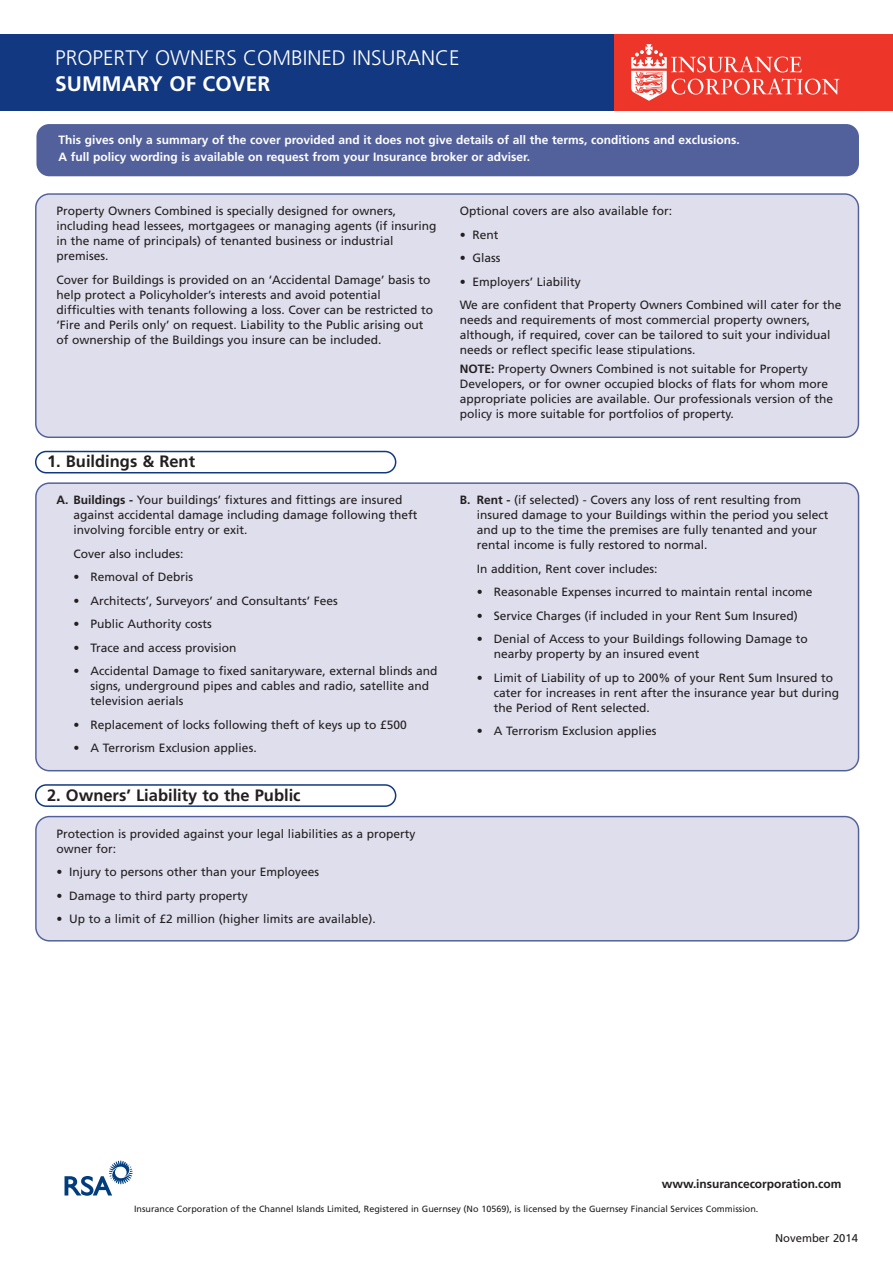
<style>
.page{position:relative;width:893px;height:1263px;background:#fff}
.page>*{position:absolute;margin:0;border:0;box-sizing:border-box;transform-origin:0 0}
.t1{font:300 21px "Frutiger";color:#fff}
.t2{font:700 21px "Frutiger";color:#fff}
.t3{font:700 16.5px "Frutiger";color:#231f20}
.t4{font:12px/15px "Frutiger";color:#231f20}
.t5{font:700 12px/16.5px "Frutiger";color:#fff}
.t6{font:700 12px "Frutiger";letter-spacing:-.005em;color:#231f20}
.t7{font:11.25px "Frutiger";color:#231f20}
.t8{font:9px "Frutiger";color:#231f20}
.s1{font-weight:700}
</style>
<div class="page">
<div style="left:36px;top:124px;width:823px;height:52px;background:#52609b;border-radius:13px"></div>
<div style="left:35px;top:482px;width:824px;height:289px;background:#dedeec"></div>
<svg style="left:35px;top:451px;width:361px;height:22px"></svg>
<div style="left:35px;top:816px;width:824px;height:125px;background:#dedeec"></div>
<svg style="left:35px;top:784px;width:361px;height:23px"></svg>
<div style="left:35px;top:193px;width:824px;height:245px;background:#dedeec"></div>
<div style="left:0;top:34px;width:618px;height:77px;background:#113880"></div>
<div style="left:615px;top:34px;width:278px;height:77px;background:#ee3529"></div>
<svg style="left:631px;top:44px;width:208px;height:57px"></svg>
<svg style="left:65px;top:1160px;width:68px;height:36px"></svg>
<h1 class="t1" style="left:55px;top:50px;width:406px">PROPERTY OWNERS COMBINED INSURANCE</h1>
<h1 class="t2" style="left:55px;top:75px;width:217px">SUMMARY OF COVER</h1>
<p class="t5" style="left:58px;top:133px;width:683px">This gives only a summary of the cover provided and it does not give details of all the terms, conditions and exclusions.<br>A full policy wording is available on request from your Insurance broker or adviser.</p>
<p class="t4" style="left:56px;top:204px;width:381px">Property Owners Combined is specially designed for owners, including head lessees, mortgagees or managing agents (if insuring in the name of principals) of tenanted business or industrial premises.</p>
<p class="t4" style="left:56px;top:273px;width:378px">Cover for Buildings is provided on an ‘Accidental Damage’ basis to help protect a Policyholder’s interests and avoid potential difficulties with tenants following a loss. Cover can be restricted to ‘Fire and Perils only’ on request. Liability to the Public arising out of ownership of the Buildings you insure can be included.</p>
<h2 class="t3" style="left:47px;top:455px;width:150px">1. Buildings &amp; Rent</h2>
<p class="t4" style="left:74px;top:493px;width:345px;text-indent:-17px"><span class="s1">A. Buildings -</span> Your buildings’ fixtures and fittings are insured against accidental damage including damage following theft involving forcible entry or exit.</p>
<p class="t4" style="left:74px;top:547px;width:111px">Cover also includes:</p>
<p class="t4" style="left:74px;top:570px;width:121px">• Removal of Debris</p>
<p class="t4" style="left:74px;top:594px;width:266px">• Architects’, Surveyors’ and Consultants’ Fees</p>
<p class="t4" style="left:74px;top:617px;width:140px">• Public Authority costs</p>
<p class="t4" style="left:74px;top:641px;width:165px">• Trace and access provision</p>
<p class="t4" style="left:91px;top:664px;width:349px;text-indent:-17px">• Accidental Damage to fixed sanitaryware, external blinds and signs, underground pipes and cables and radio, satellite and television aerials</p>
<p class="t4" style="left:74px;top:718px;width:335px">• Replacement of locks following theft of keys up to £500</p>
<p class="t4" style="left:74px;top:741px;width:185px">• A Terrorism Exclusion applies.</p>
<h2 class="t3" style="left:47px;top:788px;width:255px">2. Owners’ Liability to the Public</h2>
<p class="t4" style="left:57px;top:827px;width:361px">Protection is provided against your legal liabilities as a property owner for:</p>
<p class="t4" style="left:57px;top:865px;width:264px">• Injury to persons other than your Employees</p>
<p class="t4" style="left:57px;top:889px;width:193px">• Damage to third party property</p>
<p class="t4" style="left:57px;top:912px;width:321px">• Up to a limit of £2 million (higher limits are available).</p>
<p class="t4" style="left:460px;top:204px;width:214px">Optional covers are also available for:</p>
<p class="t4" style="left:460px;top:228px;width:40px">• Rent</p>
<p class="t4" style="left:460px;top:251px;width:42px">• Glass</p>
<p class="t4" style="left:460px;top:271px;width:383px;line-height:23.5px">• Employers’ Liability<br>We are confident that Property Owners Combined will cater for the</p>
<p class="t4" style="left:460px;top:313px;width:372px">needs and requirements of most commercial property owners, although, if required, cover can be tailored to suit your individual needs or reflect specific lease stipulations.</p>
<p class="t4" style="left:460px;top:363px;width:375px"><span class="s1">NOTE:</span> Property Owners Combined is not suitable for Property Developers, or for owner occupied blocks of flats for whom more appropriate policies are available. Our professionals version of the policy is more suitable for portfolios of property.</p>
<p class="t4" style="left:477px;top:493px;width:353px;text-indent:-17px"><span class="s1">B. Rent -</span> (if selected) - Covers any loss of rent resulting from insured damage to your Buildings within the period you select and up to the time the premises are fully tenanted and your rental income is fully restored to normal.</p>
<p class="t4" style="left:477px;top:562px;width:182px">In addition, Rent cover includes:</p>
<p class="t4" style="left:477px;top:585px;width:337px">• Reasonable Expenses incurred to maintain rental income</p>
<p class="t4" style="left:477px;top:609px;width:322px">• Service Charges (if included in your Rent Sum Insured)</p>
<p class="t4" style="left:494px;top:632px;width:315px;text-indent:-17px">• Denial of Access to your Buildings following Damage to nearby property by an insured event</p>
<p class="t4" style="left:494px;top:671px;width:347px;text-indent:-17px">• Limit of Liability of up to 200% of your Rent Sum Insured to cater for increases in rent after the insurance year but during the Period of Rent selected.</p>
<p class="t4" style="left:477px;top:724px;width:181px">• A Terrorism Exclusion applies</p>
<p class="t6" style="left:662px;top:1179px;width:181px">www.insurancecorporation.com</p>
<p class="t8" style="left:134px;top:1205px;width:626px">Insurance Corporation of the Channel Islands Limited, Registered in Guernsey (No 10569), is licensed by the Guernsey Financial Services Commission.</p>
<p class="t7" style="left:775px;top:1233px;width:84px">November 2014</p>
</div>
